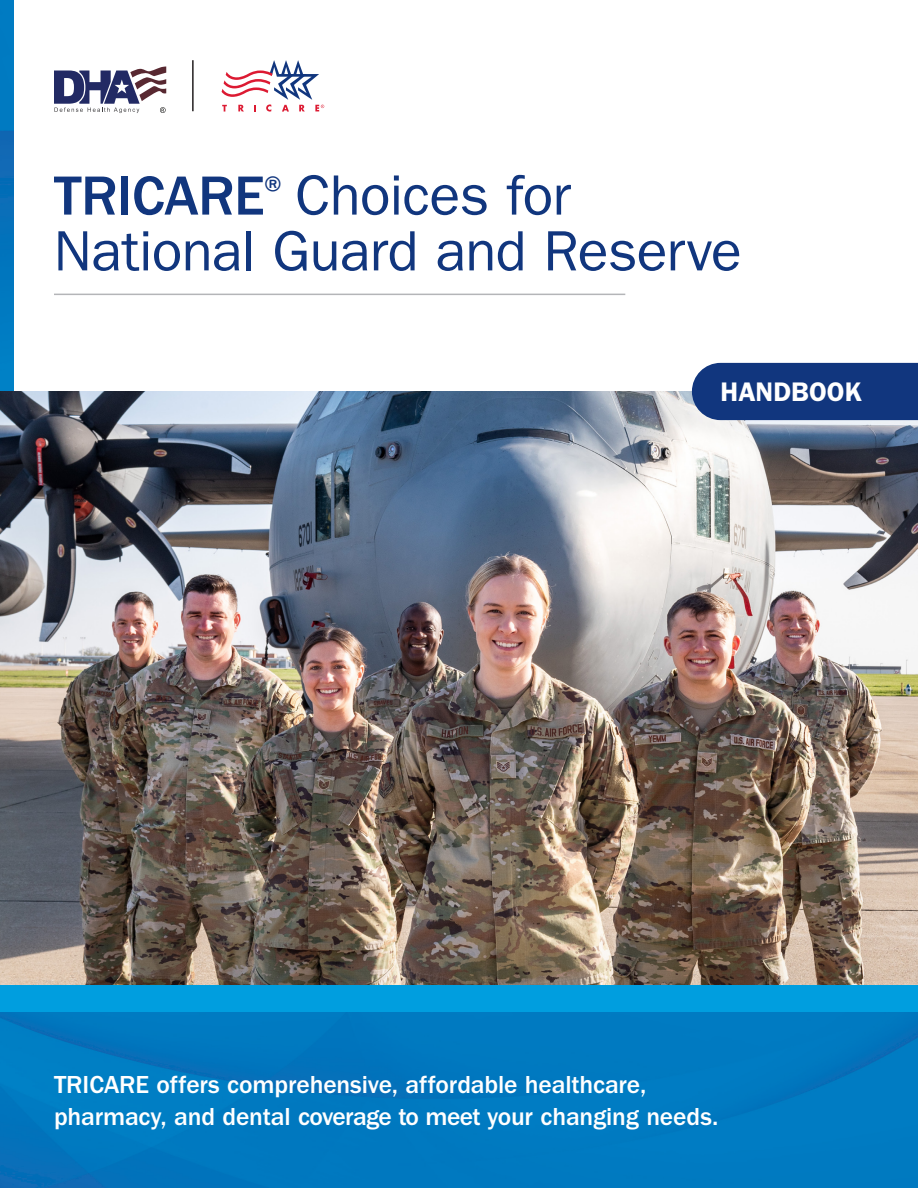
<style>
.page{position:relative;width:918px;height:1188px;background:#fff}
.page>*{position:absolute;margin:0;border:0;box-sizing:border-box;transform-origin:0 0}
.t1{font:57px/55.8px "ITC Franklin Gothic Std";letter-spacing:-.015em;color:#11367e}
.t2{font:600 27px "ITC Franklin Gothic Std";color:#fff}
.t3{font:500 25.5px/31.5px "ITC Franklin Gothic Std";letter-spacing:-.005em;color:#fff}
.s1{font-weight:500}
</style>
<div class="page">
<img style="left:0;top:0;width:14px;height:392px">
<hr style="left:54px;top:294px;width:571px;height:1px;background:#b4b5b8">
<img style="left:0;top:392px;width:918px;height:594px">
<svg style="left:222px;top:60px;width:102px;height:52px"></svg>
<svg style="left:54px;top:66px;width:112px;height:47px"></svg>
<hr style="left:192px;top:60px;width:2px;height:51px;background:#231f20">
<div style="left:692px;top:363px;width:226px;height:57px;background:#11367e"></div>
<div style="left:0;top:986px;width:918px;height:26px;background:#009edf"></div>
<img style="left:0;top:1012px;width:918px;height:176px">
<h1 class="t1" style="left:54px;top:168px;width:689px"><span class="s1">TRICARE</span><sup>®</sup>Choices for<br>National Guard and Reserve</h1>
<p class="t2" style="left:721px;top:376px;width:143px">HANDBOOK</p>
<p class="t3" style="left:54px;top:1069px;width:666px">TRICARE offers comprehensive, affordable healthcare, pharmacy, and dental coverage to meet your changing needs.</p>
</div>
